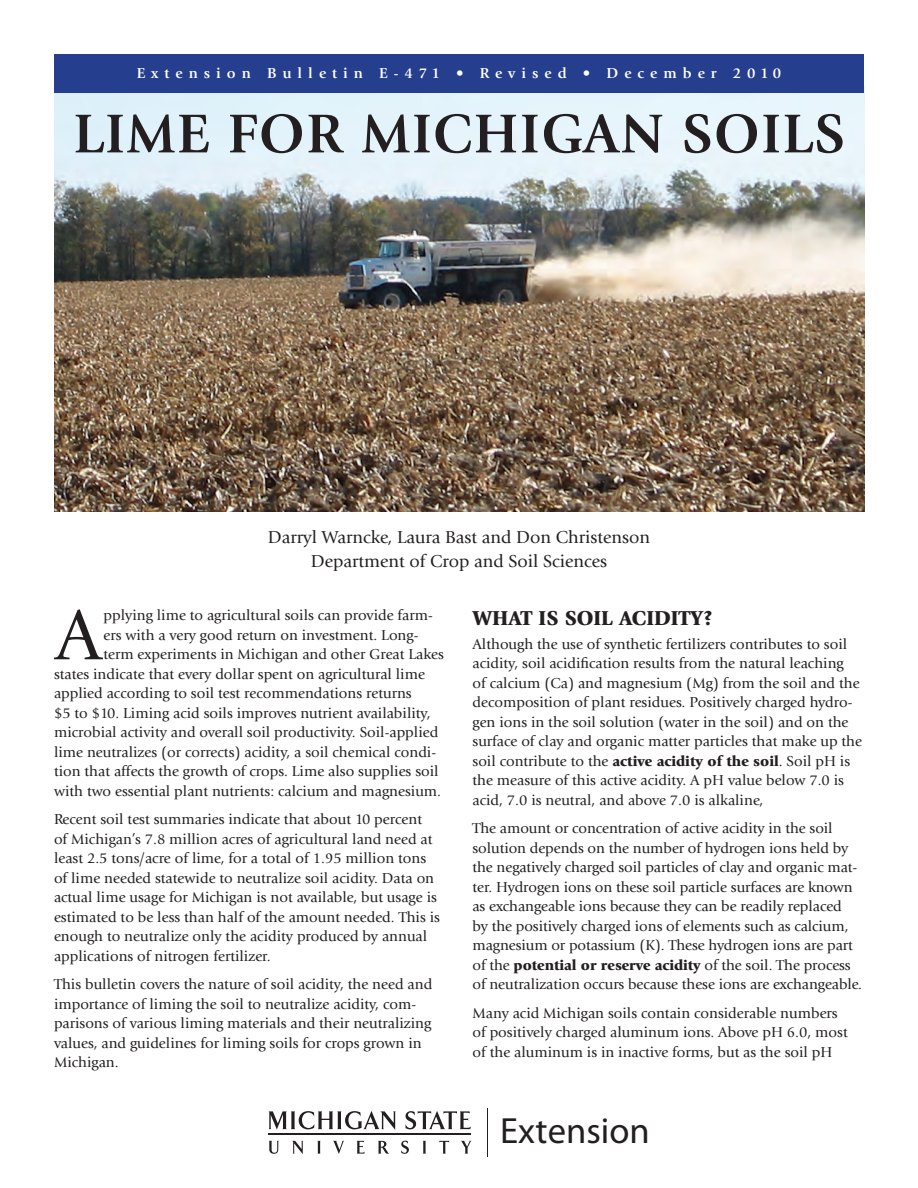
<style>
.page{position:relative;width:918px;height:1188px;background:#fff}
.page>*{position:absolute;margin:0;border:0;box-sizing:border-box;transform-origin:0 0}
.t1{font:74.1px "Giovanni";color:#231f20}
.t2{font:700 57px "Giovanni";letter-spacing:.02em;color:#231f20}
.t3{font:36.6px "Myriad Pro";color:#231f20}
.t4{font:900 21px "Giovanni";color:#231f20}
.t5{font:18px/24px "Giovanni";color:#231f20;text-align:center}
.t6{font:15px/19.5px "Giovanni";color:#231f20}
.t7{font:700 15px "Giovanni";letter-spacing:.4em;color:#fff}
.s1{font-weight:900}
</style>
<div class="page">
<img style="left:54px;top:86px;width:811px;height:426px">
<div style="left:54px;top:54px;width:810px;height:39px;background:#253f8e"></div>
<svg style="left:269px;top:1141px;width:10px;height:13px"></svg>
<svg style="left:292px;top:1141px;width:11px;height:13px"></svg>
<svg style="left:317px;top:1141px;width:4px;height:13px"></svg>
<svg style="left:333px;top:1141px;width:11px;height:13px"></svg>
<svg style="left:357px;top:1141px;width:8px;height:13px"></svg>
<svg style="left:378px;top:1141px;width:11px;height:13px"></svg>
<svg style="left:401px;top:1141px;width:8px;height:13px"></svg>
<svg style="left:423px;top:1141px;width:3px;height:13px"></svg>
<svg style="left:439px;top:1141px;width:10px;height:13px"></svg>
<svg style="left:461px;top:1141px;width:10px;height:13px"></svg>
<svg style="left:268px;top:1111px;width:128px;height:19px"></svg>
<svg style="left:405px;top:1111px;width:66px;height:18px"></svg>
<hr style="left:268px;top:1134px;width:203px;height:1px;background:#231f20">
<hr style="left:487px;top:1108px;width:1px;height:49px;background:#231f20">
<p class="t7" style="left:137px;top:64px;width:646px">Extension Bulletin E-471 • Revised • December 2010</p>
<h2 class="t2" style="left:73px;top:101px;width:773px">LIME FOR MICHIGAN SOILS</h2>
<p class="t5" style="left:268px;top:525px;width:384px">Darryl Warncke, Laura Bast and Don Christenson<br>Department of Crop and Soil Sciences</p>
<h1 class="t1" style="left:55px;top:593px;width:48px">A</h1>
<p class="t6" style="left:103px;top:606px;width:331px">pplying lime to agricultural soils can provide farm-</p>
<p class="t6" style="left:103px;top:625px;width:317px">ers with a very good return on investment. Long-</p>
<p class="t6" style="left:103px;top:645px;width:342px">term experiments in Michigan and other Great Lakes</p>
<p class="t6" style="left:54px;top:664px;width:373px">states indicate that every dollar spent on agricultural lime</p>
<p class="t6" style="left:54px;top:684px;width:359px">applied according to soil test recommendations returns</p>
<p class="t6" style="left:54px;top:703px;width:378px">$5 to $10. Liming acid soils improves nutrient availability,</p>
<p class="t6" style="left:54px;top:723px;width:386px">microbial activity and overall soil productivity. Soil-applied</p>
<p class="t6" style="left:54px;top:742px;width:384px">lime neutralizes (or corrects) acidity, a soil chemical condi-</p>
<p class="t6" style="left:54px;top:762px;width:386px">tion that affects the growth of crops. Lime also supplies soil</p>
<p class="t6" style="left:54px;top:781px;width:389px">with two essential plant nutrients: calcium and magnesium.</p>
<p class="t6" style="left:54px;top:810px;width:388px">Recent soil test summaries indicate that about 10 percent<br>of Michigan’s 7.8 million acres of agricultural land need at least 2.5 tons/acre of lime, for a total of 1.95 million tons of lime needed statewide to neutralize soil acidity. Data on actual lime usage for Michigan is not available, but usage is estimated to be less than half of the amount needed. This is enough to neutralize only the acidity produced by annual applications of nitrogen fertilizer.</p>
<p class="t6" style="left:54px;top:975px;width:380px">This bulletin covers the nature of soil acidity, the need and importance of liming the soil to neutralize acidity, com&shy;parisons of various liming materials and their neutralizing values, and guidelines for liming soils for crops grown in Michigan.</p>
<h3 class="t4" style="left:472px;top:605px;width:242px">WHAT IS SOIL ACIDITY?</h3>
<p class="t6" style="left:472px;top:634px;width:391px">Although the use of synthetic fertilizers contributes to soil acidity, soil acidification results from the natural leaching<br>of calcium (Ca) and magnesium (Mg) from the soil and the decomposition of plant residues. Positively charged hydro&shy;gen ions in the soil solution (water in the soil) and on the surface of clay and organic matter particles that make up the soil contribute to the <span class="s1">active acidity of the soil</span>. Soil pH is the measure of this active acidity. A pH value below 7.0 is acid, 7.0 is neutral, and above 7.0 is alkaline,</p>
<p class="t6" style="left:472px;top:819px;width:391px">The amount or concentration of active acidity in the soil solution depends on the number of hydrogen ions held by the negatively charged soil particles of clay and organic mat&shy;ter. Hydrogen ions on these soil particle surfaces are known as exchangeable ions because they can be readily replaced<br>by the positively charged ions of elements such as calcium, magnesium or potassium (K). These hydrogen ions are part of the <span class="s1">potential or reserve acidity</span> of the soil. The process of neutralization occurs because these ions are exchangeable.</p>
<p class="t6" style="left:472px;top:1003px;width:377px">Many acid Michigan soils contain considerable numbers of positively charged aluminum ions. Above pH 6.0, most of the aluminum is in inactive forms, but as the soil pH</p>
<h3 class="t3" style="left:500px;top:1108px;width:151px">Extension</h3>
</div>
